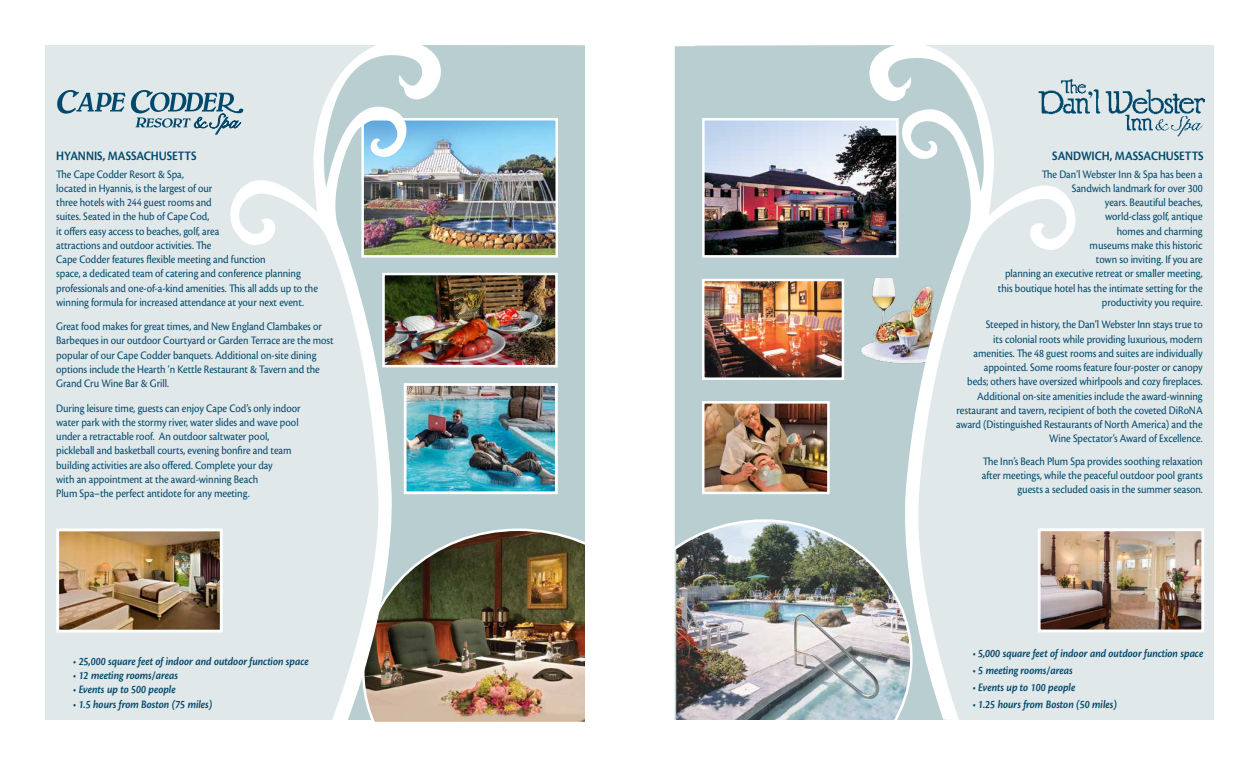
<style>
.page{position:relative;width:1260px;height:765px;background:#fff}
.page>*{position:absolute;margin:0;border:0;box-sizing:border-box;transform-origin:0 0}
.t1{font:600 13.38px "Cronos Pro";letter-spacing:-.005em;color:#00486c;scale:.9 1}
.t2{font:11.88px/14.2px "Cronos Pro";letter-spacing:-.005em;color:#00486c;scale:.9 1}
.t3{font:italic 600 11.88px "Cronos Pro";letter-spacing:-.005em;color:#00486c;scale:.9 1}
</style>
<div class="page">
<div style="left:45px;top:45px;width:540px;height:675px;background:#e0e8e9"></div>
<div style="left:444px;top:45px;width:141px;height:484px;background:#b9ced1"></div>
<img style="left:444px;top:276px;width:111px;height:88px">
<div style="left:382px;top:273px;width:176px;height:94px;border:2px solid #fff"></div>
<img style="left:444px;top:121px;width:111px;height:134px">
<div style="left:361px;top:118px;width:197px;height:140px;border:2px solid #fff"></div>
<img style="left:444px;top:387px;width:110px;height:103px">
<div style="left:404px;top:383px;width:154px;height:111px;border:3px solid #fff"></div>
<img style="left:444px;top:529px;width:141px;height:193px">
<img style="left:230px;top:45px;width:214px;height:677px">
<img style="left:60px;top:533px;width:159px;height:96px">
<div style="left:56px;top:529px;width:167px;height:104px;border:3px solid #fff"></div>
<div style="left:695px;top:45px;width:519px;height:675px;background:#e0e8e9"></div>
<div style="left:675px;top:45px;width:191px;height:474px;background:#b9ced1"></div>
<img style="left:705px;top:404px;width:122px;height:87px">
<div style="left:702px;top:401px;width:128px;height:93px;border:2px solid #fff"></div>
<img style="left:705px;top:121px;width:161px;height:134px">
<div style="left:702px;top:118px;width:197px;height:140px;border:2px solid #fff"></div>
<img style="left:705px;top:282px;width:136px;height:95px">
<div style="left:702px;top:279px;width:142px;height:101px;border:2px solid #fff"></div>
<img style="left:854px;top:282px;width:12px;height:92px">
<img style="left:674px;top:519px;width:192px;height:201px">
<img style="left:1081px;top:532px;width:119px;height:96px">
<div style="left:1038px;top:528px;width:166px;height:104px;border:3px solid #fff"></div>
<svg style="left:866px;top:45px;width:215px;height:675px"></svg>
<svg style="left:57px;top:90px;width:186px;height:44px"></svg>
<img style="left:1039px;top:78px;width:165px;height:58px">
<p class="t1" style="left:56px;top:148px;width:158px">HYANNIS, MASSACHUSETTS</p>
<p class="t2" style="left:56px;top:167px;width:292px">The Cape Codder Resort &amp; Spa,<br>located in Hyannis, is the largest of our<br>three hotels with 244 guest rooms and<br>suites. Seated in the hub of Cape Cod,<br>it offers easy access to beaches, golf, area<br>attractions and outdoor activities. The<br>Cape Codder features flexible meeting and function<br>space, a dedicated team of catering and conference planning professionals and one-of-a-kind amenities. This all adds up to the winning formula for increased attendance at your next event.</p>
<p class="t2" style="left:56px;top:319px;width:310px">Great food makes for great times, and New England Clambakes or Barbeques in our outdoor Courtyard or Garden Terrace are the most popular of our Cape Codder banquets. Additional on-site dining options include the Hearth ‘n Kettle Restaurant &amp; Tavern and the Grand Cru Wine Bar &amp; Grill.</p>
<p class="t2" style="left:56px;top:401px;width:273px">During leisure time, guests can enjoy Cape Cod’s only indoor water park with the stormy river, water slides and wave pool under a retractable roof. An outdoor saltwater pool, pickleball and basketball courts, evening bonfire and team building activities are also offered. Complete your day<br>with an appointment at the award-winning Beach<br>Plum Spa–the perfect antidote for any meeting.</p>
<p class="t3" style="left:73px;top:654px;width:264px">• 25,000 square feet of indoor and outdoor function space</p>
<p class="t3" style="left:73px;top:669px;width:118px">• 12 meeting rooms/areas</p>
<p class="t3" style="left:73px;top:683px;width:116px">• Events up to 500 people</p>
<p class="t3" style="left:73px;top:697px;width:157px">• 1.5 hours from Boston (75 miles)</p>
<p class="t1" style="left:1052px;top:148px;width:170px">SANDWICH, MASSACHUSETTS</p>
<p class="t2" style="left:998px;top:167px;width:229px;text-align:right">The Dan’l Webster Inn &amp; Spa has been a<br>Sandwich landmark for over 300<br>years. Beautiful beaches,<br>world-class golf, antique<br>homes and charming<br>museums make this historic<br>town so inviting. If you are<br>planning an executive retreat or smaller meeting, this boutique hotel has the intimate setting for the productivity you require.</p>
<p class="t2" style="left:956px;top:318px;width:275px;text-align:right">Steeped in history, the Dan’l Webster Inn stays true to<br>its colonial roots while providing luxurious, modern amenities. The 48 guest rooms and suites are individually appointed. Some rooms feature four-poster or canopy<br>beds; others have oversized whirlpools and cozy fireplaces.<br>Additional on-site amenities include the award-winning restaurant and tavern, recipient of both the coveted DiRoNA award (Distinguished Restaurants of North America) and the Wine Spectator’s Award of Excellence.</p>
<p class="t2" style="left:982px;top:454px;width:247px;text-align:right">The Inn’s Beach Plum Spa provides soothing relaxation after meetings, while the peaceful outdoor pool grants guests a secluded oasis in the summer season.</p>
<p class="t3" style="left:973px;top:646px;width:258px">• 5,000 square feet of indoor and outdoor function space</p>
<p class="t3" style="left:973px;top:663px;width:113px">• 5 meeting rooms/areas</p>
<p class="t3" style="left:973px;top:680px;width:116px">• Events up to 100 people</p>
<p class="t3" style="left:973px;top:697px;width:162px">• 1.25 hours from Boston (50 miles)</p>
</div>
